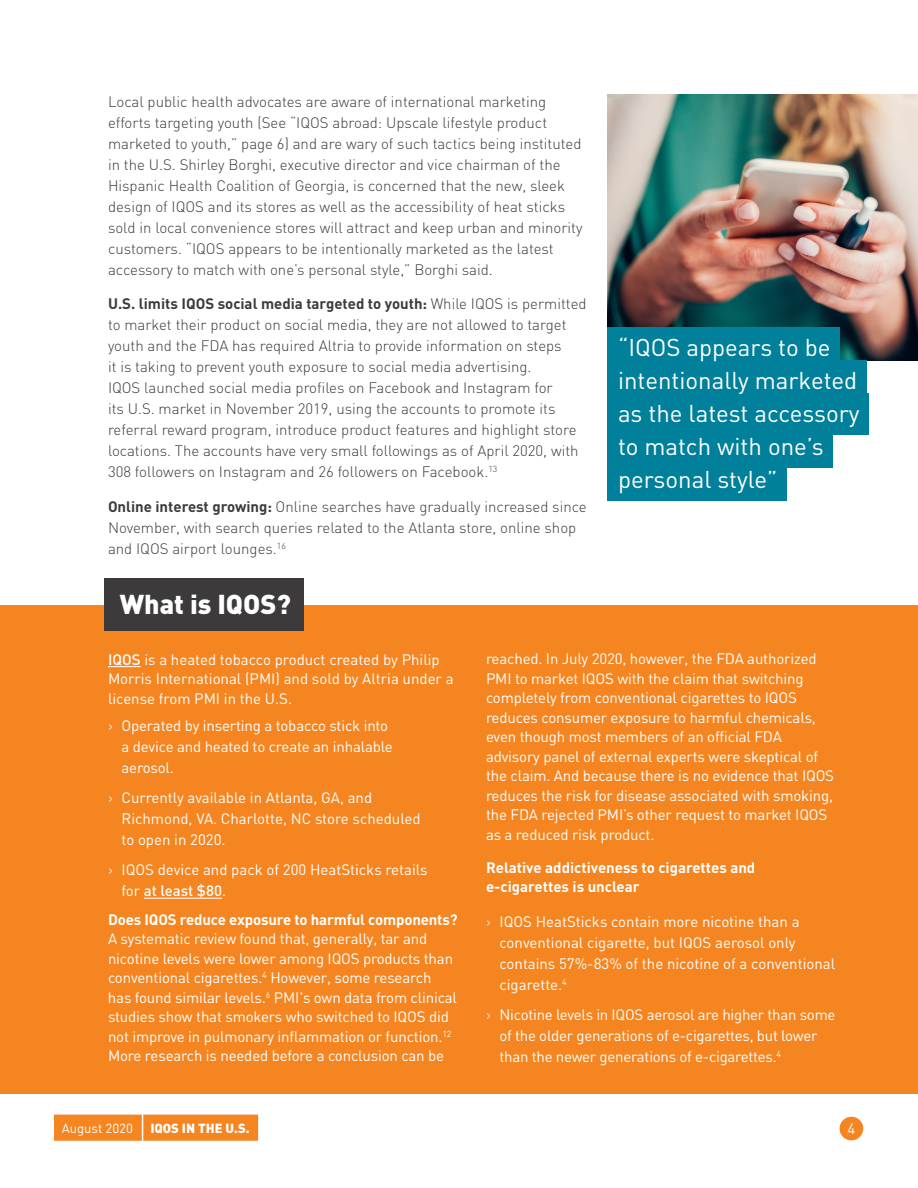
<style>
.page{position:relative;width:918px;height:1188px;background:#fff}
.page>*{position:absolute;margin:0;border:0;box-sizing:border-box;transform-origin:0 0}
.Callout{font:900 27px "DIN";color:#fff}
.Callout-2{font:24px "DIN";color:#fff}
.Sidebar_Body{font:15px/19.5px "DIN";letter-spacing:-.01em;color:#fff}
.Body{font:300 15px/21px "DIN";color:#3c3a3b}
.Sidebar_Body-2{font:700 15px/19.5px "DIN";color:#fff}
.t1{font:900 13.05px "DIN";color:#fff}
.t2{font:13.05px "DIN";color:#fff}
.s1{font-weight:700}
.s2{font-weight:500}
.s3{font-weight:300}
</style>
<div class="page">
<div style="left:840px;top:1117px;width:23px;height:23px;background:#f58520;border-radius:50%"></div>
<div style="left:54px;top:1115px;width:204px;height:26px;background:#f58520"></div>
<div style="left:0;top:605px;width:918px;height:489px;background:#f58520"></div>
<hr style="left:108px;top:666px;width:33px;height:1px;background:#fff">
<hr style="left:144px;top:898px;width:78px;height:1px;background:#fff">
<div style="left:105px;top:578px;width:199px;height:53px;background:#3c3a3b"></div>
<img style="left:608px;top:94px;width:310px;height:267px">
<div style="left:607px;top:328px;width:232px;height:41px;background:#00809a"></div>
<div style="left:607px;top:361px;width:259px;height:41px;background:#00809a"></div>
<div style="left:607px;top:394px;width:262px;height:41px;background:#00809a"></div>
<div style="left:607px;top:427px;width:226px;height:41px;background:#00809a"></div>
<div style="left:607px;top:460px;width:179px;height:41px;background:#00809a"></div>
<p class="Body" style="left:108px;top:91px;width:476px">Local public health advocates are aware of international marketing efforts targeting youth (See “IQOS abroad: Upscale lifestyle product marketed to youth,” page 6) and are wary of such tactics being instituted in the U.S. Shirley Borghi, executive director and vice chairman of the Hispanic Health Coalition of Georgia, is concerned that the new, sleek design of IQOS and its stores as well as the accessibility of heat sticks sold in local convenience stores will attract and keep urban and minority customers. “IQOS appears to be intentionally marketed as the latest accessory to match with one’s personal style,” Borghi said.</p>
<p class="Body" style="left:108px;top:293px;width:480px"><span class="s1">U.S. limits IQOS social media targeted to youth:</span> While IQOS is permitted to market their product on social media, they are not allowed to target youth and the FDA has required Altria to provide information on steps<br>it is taking to prevent youth exposure to social media advertising.<br>IQOS launched social media profiles on Facebook and Instagram for<br>its U.S. market in November 2019, using the accounts to promote its referral reward program, introduce product features and highlight store locations. The accounts have very small followings as of April 2020, with 308 followers on Instagram and 26 followers on Facebook.<sup>13</sup></p>
<p class="Body" style="left:108px;top:496px;width:480px"><span class="s1">Online interest growing:</span> Online searches have gradually increased since<br>November, with search queries related to the Atlanta store, online shop and IQOS airport lounges.<sup>16</sup></p>
<p class="Callout" style="left:120px;top:586px;width:173px">What is IQOS?</p>
<p class="Callout-2" style="left:618px;top:332px;width:214px">“IQOS appears to be</p>
<p class="Callout-2" style="left:618px;top:365px;width:241px">intentionally marketed</p>
<p class="Callout-2" style="left:618px;top:398px;width:243px">as the latest accessory</p>
<p class="Callout-2" style="left:618px;top:431px;width:207px">to match with one’s</p>
<p class="Callout-2" style="left:618px;top:464px;width:161px">personal style”</p>
<p class="Sidebar_Body" style="left:108px;top:649px;width:347px"><span class="s2">IQOS</span> is a heated tobacco product created by Philip<br>Morris International (PMI) and sold by Altria under a license from PMI in the U.S.</p>
<p class="Sidebar_Body" style="left:122px;top:715px;width:273px;line-height:21px;text-indent:-14px"><span class="s3">›</span> Operated by inserting a tobacco stick into a device and heated to create an inhalable aerosol.</p>
<p class="Sidebar_Body" style="left:122px;top:787px;width:301px;line-height:21px;text-indent:-14px"><span class="s3">›</span> Currently available in Atlanta, GA, and<br>Richmond, VA. Charlotte, NC store scheduled to open in 2020.</p>
<p class="Sidebar_Body" style="left:122px;top:859px;width:308px;line-height:21px;text-indent:-14px"><span class="s3">›</span> IQOS device and pack of 200 HeatSticks retails for <span class="s2">at least $80</span>.</p>
<p class="Sidebar_Body" style="left:108px;top:909px;width:351px"><span class="s1">Does IQOS reduce exposure to harmful components?<br></span>A systematic review found that, generally, tar and nicotine levels were lower among IQOS products than conventional cigarettes.<sup>4</sup> However, some research has found similar levels.<sup>6</sup> PMI's own data from clinical studies show that smokers who switched to IQOS did not improve in pulmonary inflammation or function.<sup>12<br></sup>More research is needed before a conclusion can be</p>
<p class="Sidebar_Body" style="left:486px;top:649px;width:350px">reached. In July 2020, however, the FDA authorized PMI to market IQOS with the claim that switching completely from conventional cigarettes to IQOS reduces consumer exposure to harmful chemicals, even though most members of an official FDA advisory panel of external experts were skeptical of the claim. And because there is no evidence that IQOS reduces the risk for disease associated with smoking, the FDA rejected PMI’s other request to market IQOS as a reduced risk product.</p>
<p class="Sidebar_Body-2" style="left:486px;top:857px;width:271px">Relative addictiveness to cigarettes and e-cigarettes is unclear</p>
<p class="Sidebar_Body" style="left:500px;top:911px;width:337px;line-height:21px;text-indent:-14px"><span class="s3">›</span> IQOS HeatSticks contain more nicotine than a conventional cigarette, but IQOS aerosol only contains 57%-83% of the nicotine of a conventional cigarette.<sup>4</sup></p>
<p class="Sidebar_Body" style="left:500px;top:1004px;width:338px;line-height:21px;text-indent:-14px"><span class="s3">›</span> Nicotine levels in IQOS aerosol are higher than some of the older generations of e-cigarettes, but lower than the newer generations of e-cigarettes.<sup>4</sup></p>
<p class="t2" style="left:62px;top:1120px;width:73px">August 2020</p>
<p class="t1" style="left:150px;top:1120px;width:101px">IQOS IN THE U.S.</p>
<p class="Sidebar_Body" style="left:847px;top:1119px;width:9px">4</p>
</div>
